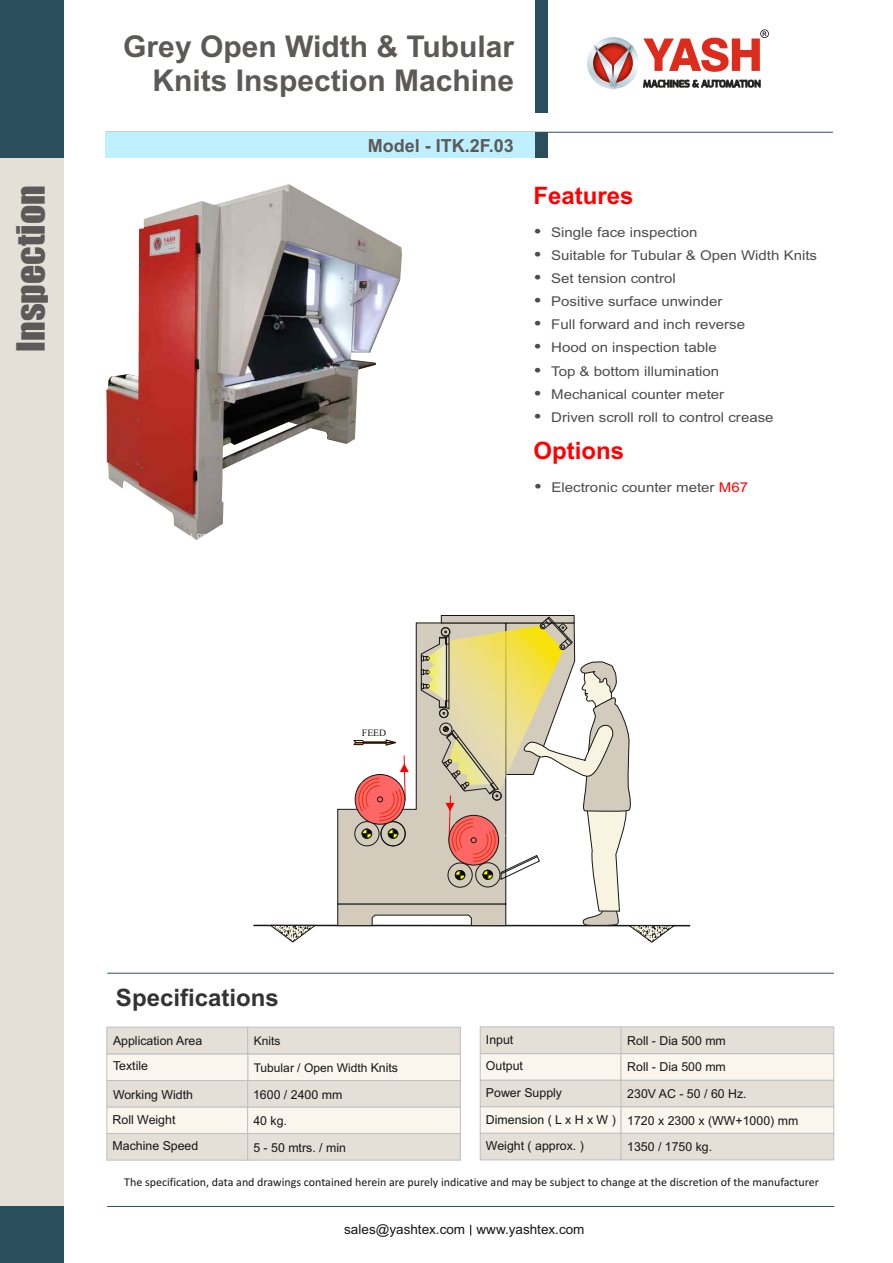
<style>
.page{position:relative;width:893px;height:1263px;background:#fff}
.page>*{position:absolute;margin:0;border:0;box-sizing:border-box;transform-origin:0 0}
.t1{font:36px "Impact";color:#5c5a58;scale:1.05 1}
.t2{font:700 30px/33.5px "Arial";color:#5c5a58;text-align:right}
.t3{font:700 24px "Arial";color:#f00}
.t4{font:700 24px "Arial";color:#333}
.t5{font:700 18px "Arial";color:#5c5a58}
.t6{font:700 16.5px/23.1px "Arial";color:#4d4d4d;text-align:justify;scale:1.11 1}
.t7{font:13.5px/23.1px "Arial";color:#4d4d4d;scale:1.11 1}
.t8{font:13.5px "Arial";color:#151616}
.t9{font:12.3px/24.9px "Arial";color:#151616}
.t10{font:12px "Calibri";color:#151616}
.t11{font:12px "Arial";color:#151616}
.t12{font:9.75px "Times New Roman";color:#151616}
.s1{font-weight:700;font-size:16.5px}
.s2{color:#f00}
.s3{font-size:12.3px}
</style>
<div class="page">
<div style="left:0;top:0;width:64px;height:1263px;background:#e4dfd7"></div>
<div style="left:0;top:1207px;width:64px;height:56px;background:#294f5c"></div>
<hr style="left:107px;top:1206px;width:727px;height:1px;background:#294f5c">
<hr style="left:107px;top:973px;width:727px;height:1px;background:#294f5c">
<div style="left:0;top:0;width:64px;height:157px;background:#294f5c"></div>
<div style="left:535px;top:0;width:13px;height:113px;background:#294f5c"></div>
<hr style="left:106px;top:132px;width:727px;height:1px;background:#294f5c">
<div style="left:105px;top:132px;width:443px;height:26px;background:#bff0ff"></div>
<div style="left:535px;top:132px;width:13px;height:26px;background:#294f5c"></div>
<svg style="left:587px;top:37px;width:52px;height:52px"></svg>
<div style="left:591px;top:42px;width:43px;height:50px;background:#fff"></div>
<svg style="left:592px;top:42px;width:42px;height:47px;background:#c48b89"></svg>
<svg style="left:643px;top:80px;width:117px;height:8px"></svg>
<svg style="left:643px;top:29px;width:126px;height:43px"></svg>
<img style="left:106px;top:184px;width:296px;height:356px">
<svg style="left:223px;top:422px;width:75px;height:36px"></svg>
<hr style="left:253px;top:925px;width:437px;height:1px;background:#151616">
<svg style="left:269px;top:924px;width:48px;height:19px"></svg>
<svg style="left:337px;top:615px;width:339px;height:328px"></svg>
<svg style="left:107px;top:1027px;width:354px;height:133px;background:#eae5de"></svg>
<svg style="left:480px;top:1026px;width:354px;height:134px;background:#eae5de"></svg>
<h1 class="t1" style="left:16px;top:352px;width:160px;rotate:-90deg">Inspection</h1>
<h2 class="t2" style="left:123px;top:33px;width:392px">Grey Open Width &amp; Tubular<br>Knits Inspection Machine</h2>
<h3 class="t5" style="left:368px;top:139px;width:148px">Model - ITK.2F.03</h3>
<h3 class="t3" style="left:533px;top:187px;width:102px">Features</h3>
<p class="t7" style="left:551px;top:222px;width:241px">Single face inspection<br>Suitable for Tubular &amp; Open Width Knits<br>Set tension control<br>Positive surface unwinder<br>Full forward and inch reverse<br>Hood on inspection table<br>Top &amp; bottom illumination<br>Mechanical counter meter<br>Driven scroll roll to control crease</p>
<p class="t6" style="left:534px;top:221px;width:7px">• • • • • • • • •</p>
<h3 class="t3" style="left:533px;top:442px;width:92px">Options</h3>
<p class="t7" style="left:535px;top:477px;width:194px"><span class="s1">•</span> Electronic counter meter <span class="s2">M67</span></p>
<p class="t12" style="left:362px;top:730px;width:26px">FEED</p>
<h3 class="t4" style="left:116px;top:989px;width:164px">Specifications</h3>
<p class="t9" style="left:113px;top:1029px;width:91px">Application Area</p>
<p class="t11" style="left:254px;top:1036px;width:28px">Knits</p>
<p class="t9" style="left:486px;top:1028px;width:29px">Input</p>
<p class="t9" style="left:627px;top:1029px;width:100px">Roll - Dia 500 mm</p>
<p class="t9" style="left:486px;top:1055px;width:39px">Output</p>
<p class="t9" style="left:627px;top:1056px;width:100px">Roll - Dia 500 mm</p>
<p class="t9" style="left:113px;top:1055px;width:36px">Textile</p>
<p class="t9" style="left:113px;top:1083px;width:82px">Working Width<br>Roll Weight</p>
<p class="t9" style="left:486px;top:1081px;width:78px">Power Supply</p>
<p class="t11" style="left:254px;top:1063px;width:146px">Tubular / Open Width <span class="s3">Knits</span></p>
<p class="t9" style="left:627px;top:1082px;width:121px">230V AC - 50 / 60 Hz.</p>
<p class="t9" style="left:253px;top:1083px;width:91px">1600 / 2400 mm</p>
<p class="t9" style="left:486px;top:1109px;width:314px">Dimension ( L x H x W ) 1720 x 2300 x (WW+1000) mm<br>Weight ( approx. )</p>
<p class="t9" style="left:253px;top:1109px;width:35px">40 kg.</p>
<p class="t9" style="left:113px;top:1135px;width:87px">Machine Speed</p>
<p class="t9" style="left:253px;top:1136px;width:94px">5 - 50 mtrs. / min</p>
<p class="t9" style="left:627px;top:1135px;width:87px">1350 / 1750 kg.</p>
<p class="t10" style="left:124px;top:1177px;width:696px">The specification, data and drawings contained herein are purely indicative and may be subject to change at the discretion of the manufacturer</p>
<p class="t8" style="left:344px;top:1224px;width:242px">sales@yashtex.com www.yashtex.com</p>
</div>
